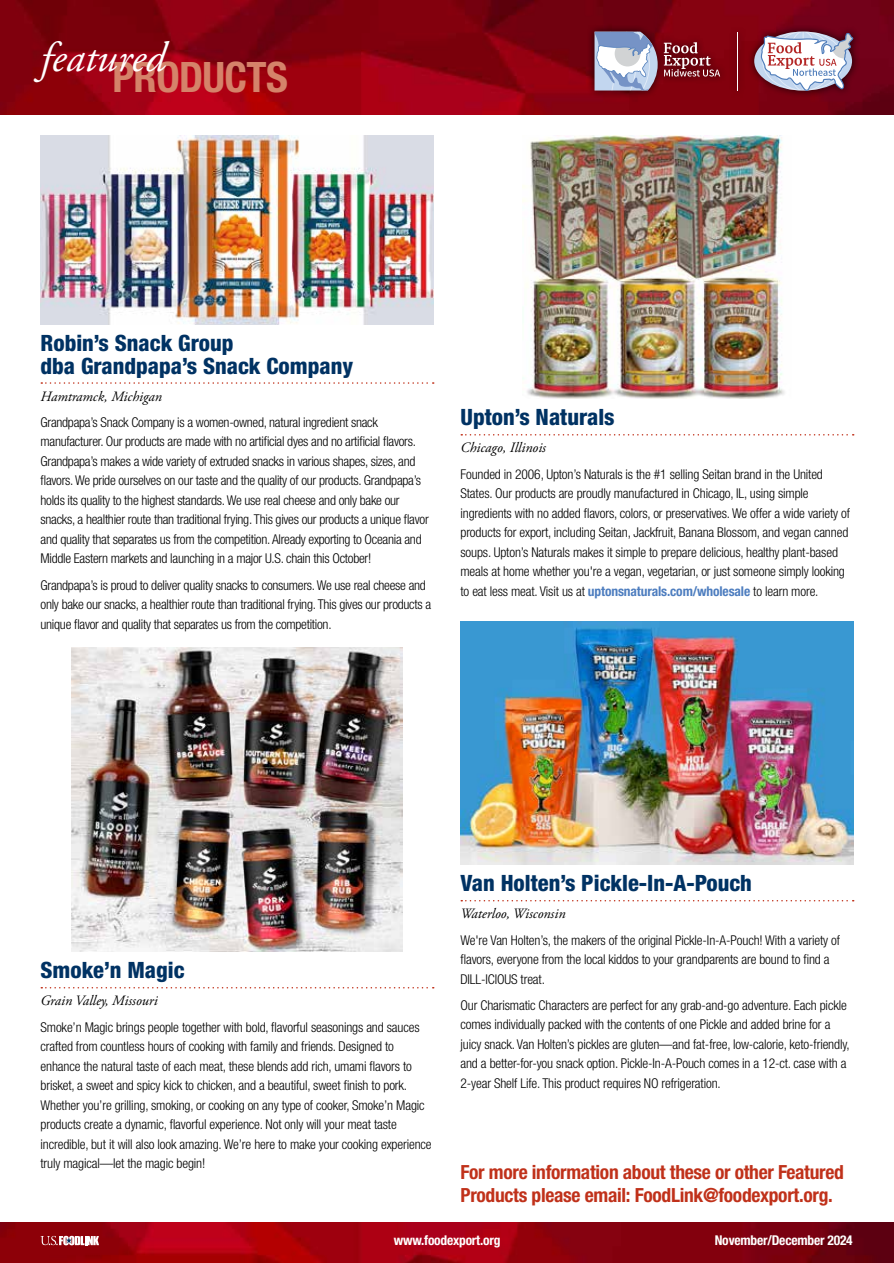
<style>
.page{position:relative;width:894px;height:1263px;background:#fff}
.page>*{position:absolute;margin:0;border:0;box-sizing:border-box;transform-origin:0 0}
.t1{font:700 condensed 42px "Helvetica Neue LT Std";letter-spacing:-.015em;color:#d5836a}
.t2{font:italic 42px "Adobe Garamond Pro";color:#fff}
.t3{font:800 condensed 22.5px/22.5px "Helvetica Neue LT Std";color:#003263}
.t4{font:700 condensed 19.5px/22.5px "Helvetica Neue LT Std";letter-spacing:-.015em;color:#c0311a}
.t5{font:italic 14.25px "Adobe Garamond Pro";color:#000}
.t6{font:300 condensed 13.5px/19.5px "Helvetica Neue LT Std";letter-spacing:-.01em;color:#000}
.t7{font:700 condensed 13.5px "Helvetica Neue LT Std";letter-spacing:-.015em;color:#fff}
.s1{font-weight:700;color:#4d7dbf}
</style>
<div class="page">
<img style="left:0;top:1222px;width:893px;height:41px">
<img style="left:0;top:0;width:893px;height:114px">
<svg style="left:40px;top:1235px;width:59px;height:10px"></svg>
<svg style="left:461px;top:434px;width:392px;height:1px"></svg>
<svg style="left:461px;top:900px;width:392px;height:1px"></svg>
<img style="left:522px;top:135px;width:263px;height:263px">
<img style="left:460px;top:621px;width:393px;height:243px">
<svg style="left:41px;top:382px;width:392px;height:2px"></svg>
<svg style="left:41px;top:987px;width:392px;height:1px"></svg>
<img style="left:40px;top:135px;width:393px;height:189px">
<img style="left:72px;top:647px;width:330px;height:304px">
<div style="left:586px;top:24px;width:274px;height:75px;background:#000;opacity:.75"></div>
<svg style="left:594px;top:32px;width:63px;height:58px"></svg>
<svg style="left:663px;top:42px;width:56px;height:35px"></svg>
<svg style="left:760px;top:32px;width:93px;height:59px"></svg>
<hr style="left:736px;top:32px;width:1px;height:58px;background:#fff">
<h1 class="t2" style="left:40px;top:32px;width:126px">featured</h1>
<h1 class="t1" style="left:112px;top:51px;width:177px">PRODUCTS</h1>
<h2 class="t3" style="left:40px;top:331px;width:314px">Robin’s Snack Group<br>dba Grandpapa’s Snack Company</h2>
<p class="t5" style="left:40px;top:387px;width:123px">Hamtramck, Michigan</p>
<p class="t6" style="left:40px;top:412px;width:389px">Grandpapa’s Snack Company is a women-owned, natural ingredient snack manufacturer. Our products are made with no artificial dyes and no artificial flavors.<br>Grandpapa’s makes a wide variety of extruded snacks in various shapes, sizes, and flavors. We pride ourselves on our taste and the quality of our products. Grandpapa’s holds its quality to the highest standards. We use real cheese and only bake our snacks, a healthier route than traditional frying. This gives our products a unique flavor and quality that separates us from the competition. Already exporting to Oceania and Middle Eastern markets and launching in a major U.S. chain this October!</p>
<p class="t6" style="left:40px;top:575px;width:392px">Grandpapa’s is proud to deliver quality snacks to consumers. We use real cheese and only bake our snacks, a healthier route than traditional frying. This gives our products a unique flavor and quality that separates us from the competition.</p>
<h2 class="t3" style="left:460px;top:406px;width:156px">Upton’s Naturals</h2>
<p class="t5" style="left:460px;top:439px;width:87px">Chicago, Illinois</p>
<p class="t6" style="left:460px;top:464px;width:391px">Founded in 2006, Upton’s Naturals is the #1 selling Seitan brand in the United States. Our products are proudly manufactured in Chicago, IL, using simple ingredients with no added flavors, colors, or preservatives. We offer a wide variety of products for export, including Seitan, Jackfruit, Banana Blossom, and vegan canned soups. Upton’s Naturals makes it simple to prepare delicious, healthy plant-based meals at home whether you're a vegan, vegetarian, or just someone simply looking to eat less meat. Visit us at <span class="s1">uptonsnaturals.com/wholesale</span> to learn more.</p>
<h2 class="t3" style="left:40px;top:958px;width:145px">Smoke’n Magic</h2>
<p class="t5" style="left:40px;top:992px;width:119px">Grain Valley, Missouri</p>
<p class="t6" style="left:40px;top:1017px;width:392px">Smoke’n Magic brings people together with bold, flavorful seasonings and sauces crafted from countless hours of cooking with family and friends. Designed to enhance the natural taste of each meat, these blends add rich, umami flavors to brisket, a sweet and spicy kick to chicken, and a beautiful, sweet finish to pork.<br>Whether you’re grilling, smoking, or cooking on any type of cooker, Smoke’n Magic products create a dynamic, flavorful experience. Not only will your meat taste incredible, but it will also look amazing. We’re here to make your cooking experience truly magical—let the magic begin!</p>
<h2 class="t3" style="left:460px;top:871px;width:293px">Van Holten’s Pickle-In-A-Pouch</h2>
<p class="t5" style="left:460px;top:905px;width:106px">Waterloo, Wisconsin</p>
<p class="t6" style="left:460px;top:930px;width:381px">We're Van Holten’s, the makers of the original Pickle-In-A-Pouch! With a variety of flavors, everyone from the local kiddos to your grandparents are bound to find a<br>DILL-ICIOUS treat.</p>
<p class="t6" style="left:460px;top:995px;width:390px">Our Charismatic Characters are perfect for any grab-and-go adventure. Each pickle comes individually packed with the contents of one Pickle and added brine for a juicy snack. Van Holten’s pickles are gluten—and fat-free, low-calorie, keto-friendly, and a better-for-you snack option. Pickle-In-A-Pouch comes in a 12-ct. case with a 2-year Shelf Life. This product requires NO refrigeration.</p>
<h3 class="t4" style="left:460px;top:1161px;width:385px">For more information about these or other Featured<br>Products please email: FoodLink@foodexport.org.</h3>
<p class="t7" style="left:393px;top:1232px;width:108px">www.foodexport.org</p>
<p class="t7" style="left:714px;top:1232px;width:139px">November/December 2024</p>
</div>
